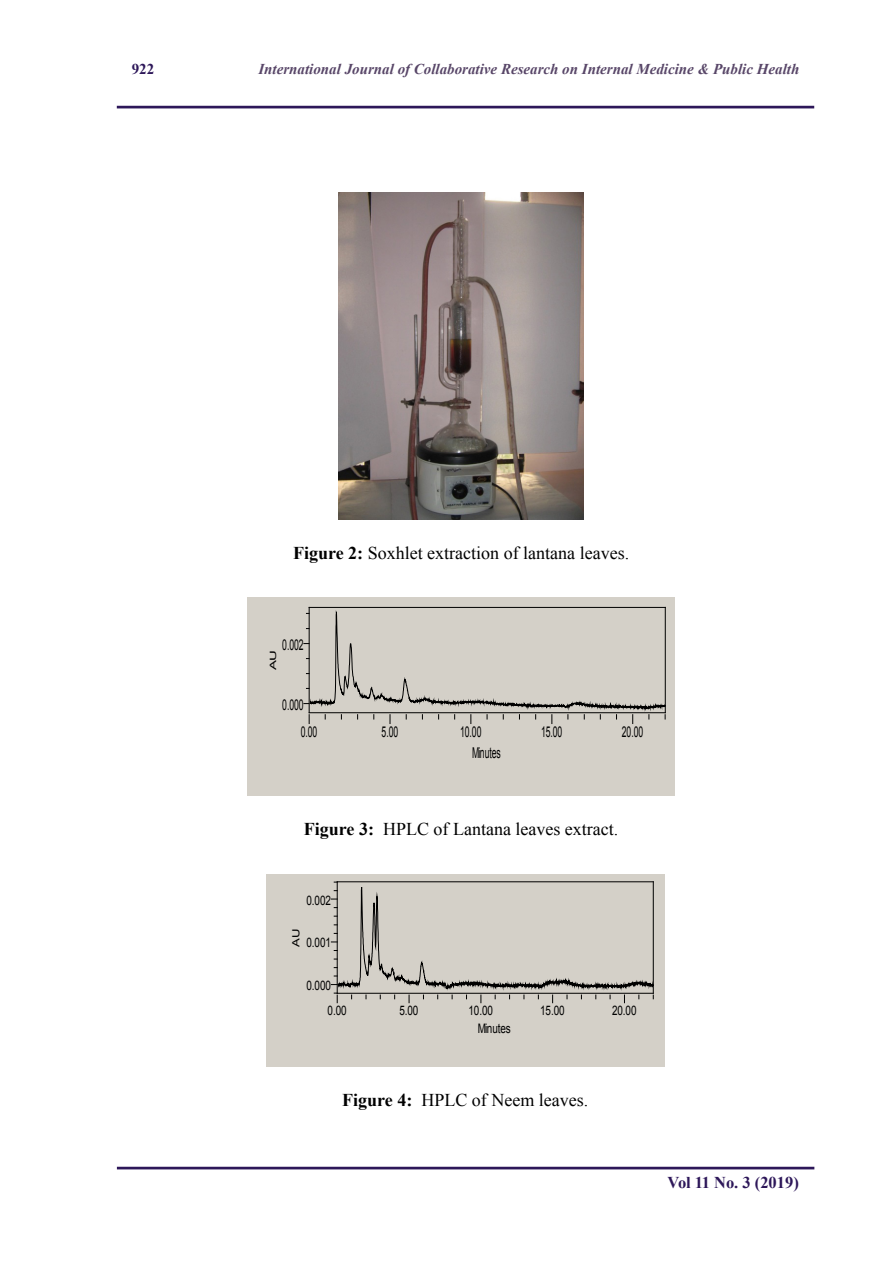
<style>
.page{position:relative;width:893px;height:1263px;background:#fff}
.page>*{position:absolute;margin:0;border:0;box-sizing:border-box;transform-origin:0 0}
.t1{font:18px "Times New Roman";color:#000}
.t2{font:700 16.5px "Times New Roman";color:#2d1759}
.t3{font:italic 700 15px "Times New Roman";color:#584668}
.t4{font:15px "Arial";letter-spacing:-.01em;color:#000;scale:.58 1}
.t5{font:700 15px "Times New Roman";color:#2d1759}
.t6{font:13.05px "Arial";letter-spacing:-.01em;color:#000;scale:.76 1}
.t7{font:9.9px "Arial";color:#000;scale:1.32 1}
.t8{font:8.7px "Arial";color:#000;scale:1.73 1}
.s1{font-weight:700}
</style>
<div class="page">
<hr style="left:117px;top:106px;width:697px;height:2px;background:#2d1759">
<hr style="left:117px;top:1167px;width:697px;height:2px;background:#2d1759">
<img style="left:338px;top:193px;width:246px;height:326px">
<div style="left:247px;top:598px;width:428px;height:198px;background:#d4d0c8"></div>
<hr style="left:309px;top:607px;width:1px;height:106px;background:#000">
<hr style="left:309px;top:607px;width:356px;height:1px;background:#000">
<hr style="left:665px;top:607px;width:1px;height:106px;background:#000">
<hr style="left:309px;top:712px;width:356px;height:1px;background:#000">
<svg style="left:304px;top:612px;width:361px;height:96px"></svg>
<div style="left:266px;top:873px;width:399px;height:193px;background:#d4d0c8"></div>
<hr style="left:337px;top:881px;width:316px;height:1px;background:#000">
<svg style="left:331px;top:882px;width:323px;height:121px"></svg>
<p class="t5" style="left:132px;top:59px;width:24px">922</p>
<p class="t3" style="left:258px;top:58px;width:542px">International Journal of Collaborative Research on Internal Medicine &amp; Public Health</p>
<p class="t1" style="left:293px;top:541px;width:338px"><span class="s1">Figure 2:</span> Soxhlet extraction of lantana leaves.</p>
<p class="t4" style="left:282px;top:635px;width:38px">0.002</p>
<p class="t8" style="left:267px;top:670px;width:13px;rotate:-90deg">AU</p>
<p class="t4" style="left:282px;top:695px;width:38px">0.000</p>
<p class="t4" style="left:301px;top:722px;width:30px">0.00</p>
<p class="t4" style="left:382px;top:722px;width:30px">5.00</p>
<p class="t4" style="left:460px;top:722px;width:38px">10.00</p>
<p class="t4" style="left:541px;top:722px;width:38px">15.00</p>
<p class="t4" style="left:622px;top:722px;width:38px">20.00</p>
<p class="t4" style="left:472px;top:743px;width:51px">Minutes</p>
<p class="t1" style="left:304px;top:817px;width:316px"><span class="s1">Figure 3:</span> HPLC of Lantana leaves extract.</p>
<p class="t6" style="left:306px;top:891px;width:34px">0.002</p>
<p class="t7" style="left:289px;top:946px;width:15px;rotate:-90deg">AU</p>
<p class="t6" style="left:306px;top:934px;width:34px">0.001</p>
<p class="t6" style="left:306px;top:977px;width:34px">0.000</p>
<p class="t6" style="left:328px;top:1001px;width:27px">0.00</p>
<p class="t6" style="left:399px;top:1001px;width:27px">5.00</p>
<p class="t6" style="left:468px;top:1001px;width:34px">10.00</p>
<p class="t6" style="left:540px;top:1001px;width:34px">15.00</p>
<p class="t6" style="left:612px;top:1001px;width:34px">20.00</p>
<p class="t6" style="left:478px;top:1020px;width:45px">Minutes</p>
<p class="t1" style="left:342px;top:1087px;width:248px"><span class="s1">Figure 4:</span> HPLC of Neem leaves.</p>
<p class="t2" style="left:668px;top:1171px;width:133px">Vol 11 No. 3 (2019)</p>
</div>
